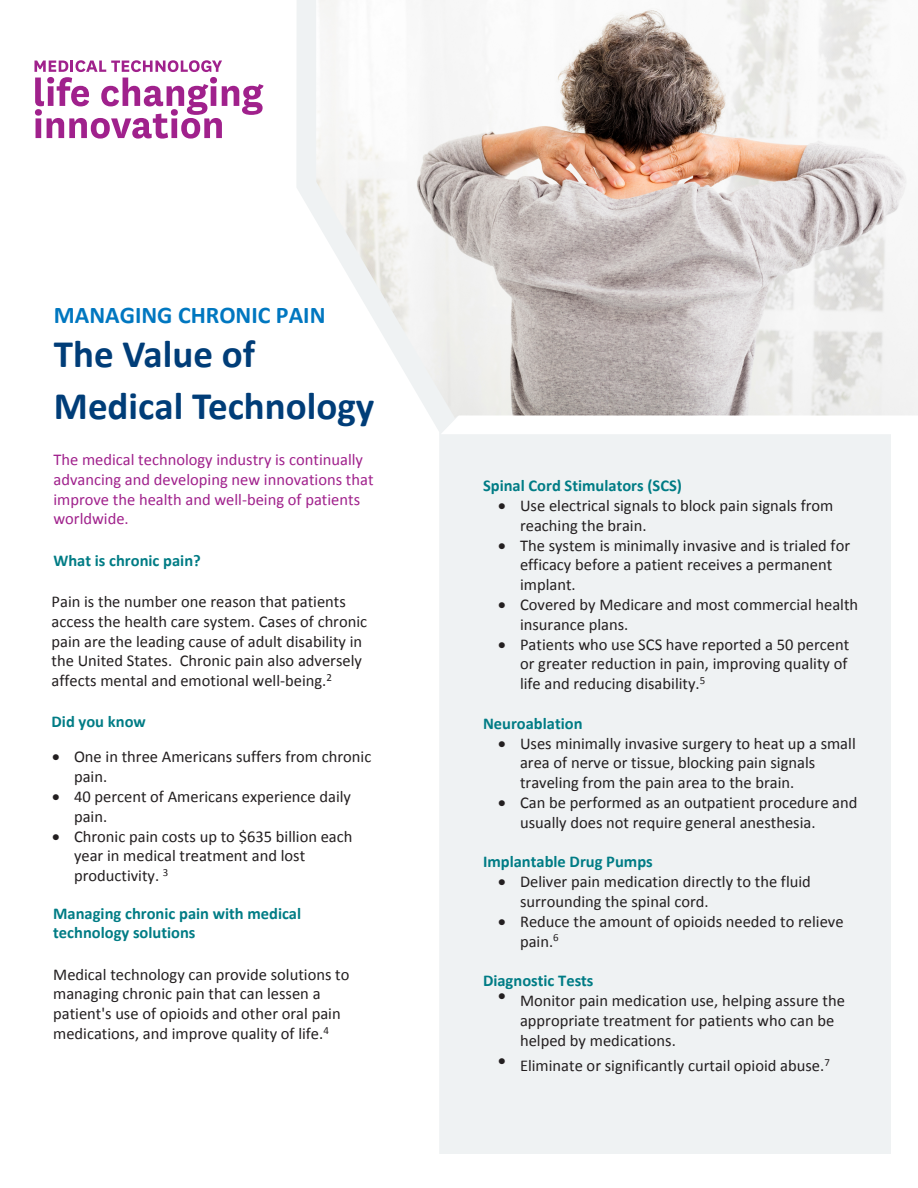
<style>
.page{position:relative;width:918px;height:1188px;background:#fff}
.page>*{position:absolute;margin:0;border:0;box-sizing:border-box;transform-origin:0 0}
.t1{font:700 39px/51.6px "Calibri";color:#003d78}
.t2{font:700 24px "Calibri";color:#0077c0}
.t3{font:16.5px/19.8px "Calibri";color:#231f20}
.t4{font:700 16.5px/19.8px "Calibri";color:#007c85}
.t5{font:16.5px/19.8px "Calibri";color:#a0218c}
</style>
<div class="page">
<svg style="left:297px;top:0;width:621px;height:431px"></svg>
<div style="left:439px;top:416px;width:452px;height:738px;background:#eff2f3"></div>
<svg style="left:441px;top:416px;width:477px;height:18px"></svg>
<svg style="left:34px;top:60px;width:230px;height:79px"></svg>
<h2 class="t2" style="left:54px;top:299px;width:273px">MANAGING CHRONIC PAIN</h2>
<h1 class="t1" style="left:54px;top:329px;width:322px">The Value of<br>Medical Technology</h1>
<p class="t5" style="left:53px;top:450px;width:322px">The medical technology industry is continually advancing and developing new innovations that improve the health and well-being of patients worldwide.</p>
<p class="t4" style="left:53px;top:550px;width:149px">What is chronic pain?</p>
<p class="t3" style="left:52px;top:592px;width:317px">Pain is the number one reason that patients access the health care system. Cases of chronic pain are the leading cause of adult disability in the United States. Chronic pain also adversely affects mental and emotional well-being.<sup>2</sup></p>
<p class="t4" style="left:52px;top:712px;width:96px">Did you know</p>
<p class="t3" style="left:74px;top:747px;width:299px;text-indent:-22px">• One in three Americans suffers from chronic pain.</p>
<p class="t3" style="left:74px;top:787px;width:279px;text-indent:-22px">• 40 percent of Americans experience daily pain.</p>
<p class="t3" style="left:74px;top:826px;width:280px;text-indent:-22px">• Chronic pain costs up to $635 billion each year in medical treatment and lost productivity. <sup>3</sup></p>
<p class="t4" style="left:53px;top:903px;width:249px">Managing chronic pain with medical technology solutions</p>
<p class="t3" style="left:53px;top:964px;width:298px">Medical technology can provide solutions to managing chronic pain that can lessen a patient's use of opioids and other oral pain medications, and improve quality of life.<sup>4</sup></p>
<p class="t4" style="left:483px;top:476px;width:201px">Spinal Cord Stimulators (SCS)</p>
<p class="t3" style="left:520px;top:496px;width:315px;text-indent:-22px">• Use electrical signals to block pain signals from reaching the brain.</p>
<p class="t3" style="left:520px;top:535px;width:332px;text-indent:-22px">• The system is minimally invasive and is trialed for efficacy before a patient receives a permanent implant.</p>
<p class="t3" style="left:520px;top:595px;width:340px;text-indent:-22px">• Covered by Medicare and most commercial health insurance plans.</p>
<p class="t3" style="left:520px;top:634px;width:331px;text-align:justify;text-indent:-22px">• Patients who use SCS have reported a 50 percent or greater reduction in pain, improving quality of life and reducing disability.<sup>5</sup></p>
<p class="t4" style="left:483px;top:713px;width:101px">Neuroablation</p>
<p class="t3" style="left:520px;top:733px;width:337px;text-indent:-22px">• Uses minimally invasive surgery to heat up a small area of nerve or tissue, blocking pain signals traveling from the pain area to the brain.</p>
<p class="t3" style="left:520px;top:793px;width:339px;text-indent:-22px">• Can be performed as an outpatient procedure and usually does not require general anesthesia.</p>
<p class="t4" style="left:483px;top:852px;width:171px">Implantable Drug Pumps</p>
<p class="t3" style="left:520px;top:872px;width:292px;text-indent:-22px">• Deliver pain medication directly to the fluid surrounding the spinal cord.</p>
<p class="t3" style="left:520px;top:911px;width:325px;text-indent:-22px">• Reduce the amount of opioids needed to relieve pain.<sup>6</sup></p>
<p class="t4" style="left:483px;top:971px;width:112px">Diagnostic Tests</p>
<p class="t3" style="left:520px;top:991px;width:326px;text-indent:-22px">• Monitor pain medication use, helping assure the appropriate treatment for patients who can be helped by medications.</p>
<p class="t3" style="left:498px;top:1056px;width:333px">• Eliminate or significantly curtail opioid abuse.<sup>7</sup></p>
</div>
